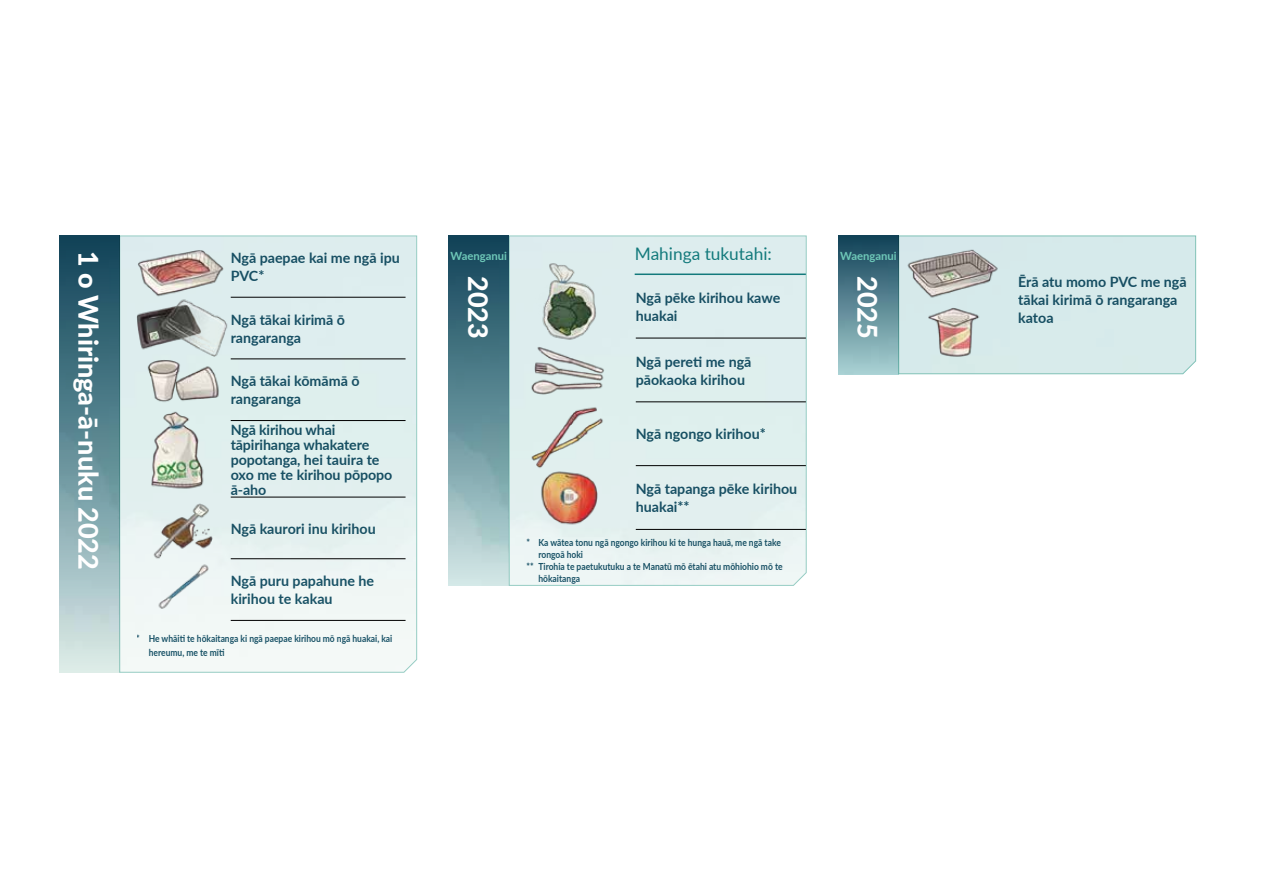
<style>
.page{position:relative;width:1263px;height:893px;background:#fff}
.page>*{position:absolute;margin:0;border:0;box-sizing:border-box;transform-origin:0 0}
.t1{font:800 27px "Lato";color:#fff}
.t2{font:17.25px "Lato";color:#137a7c}
.t3{font:700 14.25px/18px "Lato";color:#1b556b}
.t4{font:700 11.25px "Lato";color:#6ec8b8}
.t5{font:700 9.75px/13.6px "Lato";color:#1b556b;scale:.87 1}
</style>
<div class="page">
<svg style="left:508px;top:235px;width:299px;height:351px;background:#dfeeed"></svg>
<div style="left:898px;top:235px;width:298px;height:139px;background:#d6eaeb"></div>
<div style="left:449px;top:236px;width:60px;height:350px;background:linear-gradient(to bottom,#063e53,#c7e2e0)"></div>
<div style="left:838px;top:236px;width:60px;height:138px;background:linear-gradient(to bottom,#114158,#a7d0d2)"></div>
<hr style="left:635px;top:274px;width:171px;height:1px;background:#137a7c">
<img style="left:510px;top:251px;width:112px;height:280px">
<img style="left:904px;top:240px;width:109px;height:131px">
<hr style="left:636px;top:338px;width:170px;height:1px;background:#000">
<hr style="left:636px;top:402px;width:170px;height:1px;background:#000">
<hr style="left:636px;top:465px;width:170px;height:1px;background:#000">
<hr style="left:636px;top:529px;width:170px;height:1px;background:#000">
<svg style="left:119px;top:235px;width:298px;height:438px"></svg>
<div style="left:59px;top:236px;width:60px;height:437px;background:linear-gradient(to bottom,#033d52,#d6eae7)"></div>
<img style="left:125px;top:238px;width:112px;height:255px">
<img style="left:125px;top:501px;width:112px;height:124px">
<hr style="left:231px;top:297px;width:175px;height:1px;background:#000">
<hr style="left:231px;top:359px;width:175px;height:1px;background:#000">
<hr style="left:231px;top:420px;width:175px;height:1px;background:#000">
<hr style="left:231px;top:497px;width:175px;height:1px;background:#000">
<hr style="left:231px;top:558px;width:175px;height:1px;background:#000">
<hr style="left:231px;top:620px;width:175px;height:1px;background:#000">
<h1 class="t1" style="left:108px;top:251px;width:320px;rotate:90deg">1 o Whiringa-ā-nuku 2022</h1>
<p class="t3" style="left:231px;top:248px;width:171px">Ngā paepae kai me ngā ipu<br>PVC*</p>
<p class="t3" style="left:231px;top:310px;width:116px">Ngā tākai kirimā ō rangaranga</p>
<p class="t3" style="left:231px;top:372px;width:130px">Ngā tākai kōmāmā ō rangaranga</p>
<p class="t3" style="left:231px;top:421px;width:163px;line-height:15px">Ngā kirihou whai tāpirihanga whakatere popotanga, hei tauira te oxo me te kirihou pōpopo ā-aho</p>
<p class="t3" style="left:231px;top:519px;width:147px">Ngā kaurori inu kirihou</p>
<p class="t3" style="left:231px;top:571px;width:145px">Ngā puru papahune he kirihou te kakau</p>
<p class="t5" style="left:149px;top:631px;width:281px;text-indent:-12px">* He whāiti te hōkaitanga ki ngā paepae kirihou mō ngā huakai, kai hereumu, me te mīti</p>
<p class="t4" style="left:451px;top:247px;width:58px">Waenganui</p>
<h1 class="t1" style="left:498px;top:276px;width:64px;rotate:90deg">2023</h1>
<p class="t2" style="left:635px;top:241px;width:138px">Mahinga tukutahi:</p>
<p class="t3" style="left:636px;top:288px;width:146px">Ngā pēke kirihou kawe huakai</p>
<p class="t3" style="left:636px;top:352px;width:117px">Ngā pereti me ngā pāokaoka kirihou</p>
<p class="t3" style="left:636px;top:425px;width:132px">Ngā ngongo kirihou*</p>
<p class="t3" style="left:636px;top:479px;width:163px">Ngā tapanga pēke kirihou huakai**</p>
<p class="t5" style="left:526px;top:536px;width:294px">* Ka wātea tonu ngā ngongo kirihou ki te hunga hauā, me ngā take</p>
<p class="t5" style="left:538px;top:547px;width:53px">rongoā hoki</p>
<p class="t5" style="left:526px;top:559px;width:296px">** Tirohia te paetukutuku a te Manatū mō ētahi atu mōhiohio mō te</p>
<p class="t5" style="left:538px;top:571px;width:49px">hōkaitanga</p>
<p class="t4" style="left:840px;top:247px;width:58px">Waenganui</p>
<h1 class="t1" style="left:887px;top:276px;width:64px;rotate:90deg">2025</h1>
<p class="t3" style="left:1018px;top:272px;width:170px">Ērā atu momo PVC me ngā tākai kirimā ō rangaranga katoa</p>
</div>
